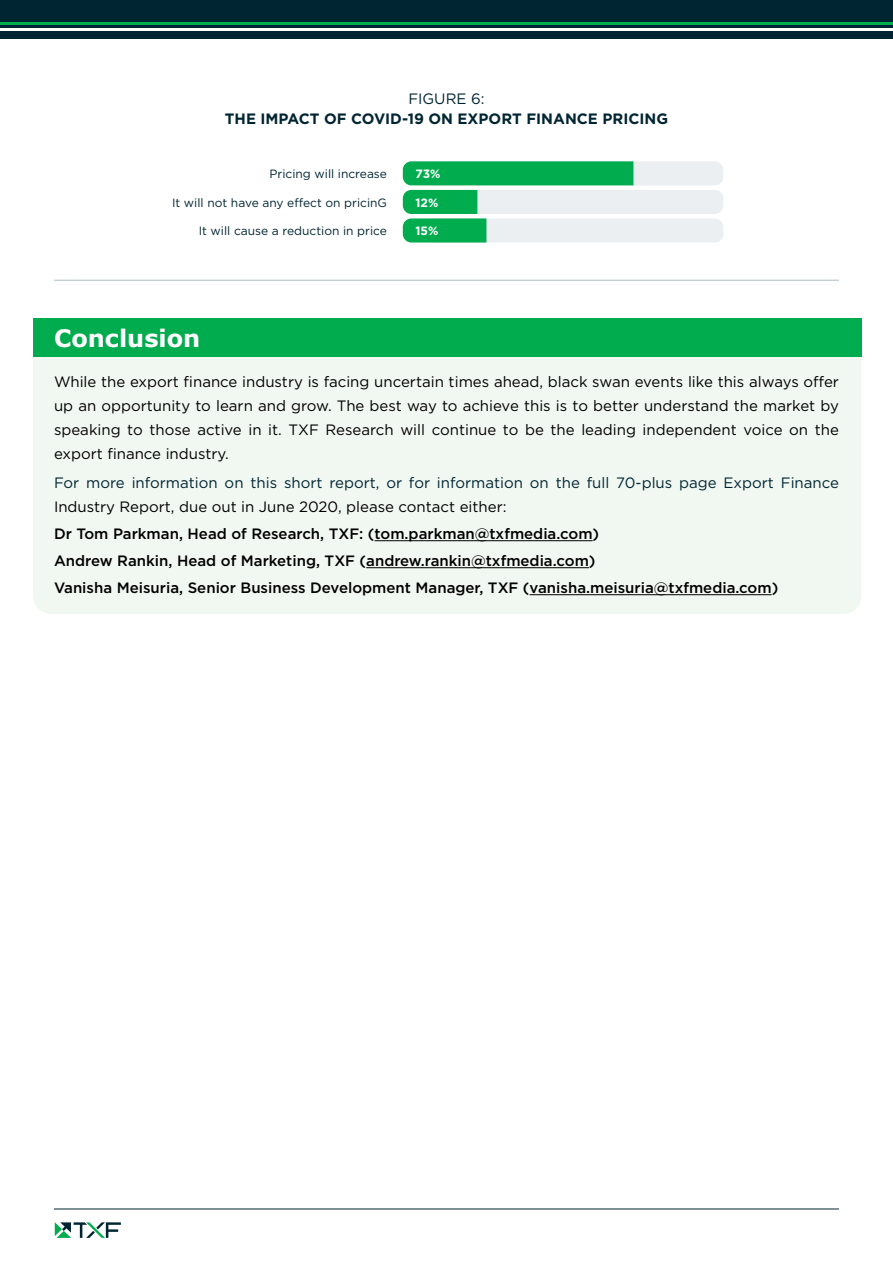
<style>
.page{position:relative;width:893px;height:1263px;background:#fff}
.page>*{position:absolute;margin:0;border:0;box-sizing:border-box;transform-origin:0 0}
.t1{font:700 24px "Verdana";color:#fff}
.t2{font:15px/24px "Gotham";color:#000;text-align:justify}
.t3{font:500 15px/27px "Gotham";color:#000}
.t4{font:15px "Gotham";color:#002532}
.t5{font:700 15px "Gotham";color:#002532}
.t6{font:12px "Gotham";color:#002532}
.t7{font:700 12px "Gotham";color:#fff}
</style>
<div class="page">
<hr style="left:54px;top:1208px;width:785px;height:1px;background:#002532">
<svg style="left:55px;top:1222px;width:66px;height:16px"></svg>
<div style="left:0;top:0;width:893px;height:39px;background:#002532"></div>
<hr style="left:0;top:28px;width:893px;height:2px;background:#fff">
<hr style="left:0;top:22px;width:893px;height:2px;background:#00ac4e">
<div style="left:33px;top:357px;width:828px;height:257px;background:#f1f8f1"></div>
<div style="left:33px;top:318px;width:828px;height:39px;background:#00ac4e"></div>
<hr style="left:375px;top:540px;width:218px;height:1px;background:#000">
<hr style="left:366px;top:567px;width:223px;height:1px;background:#000">
<hr style="left:530px;top:594px;width:242px;height:1px;background:#000">
<svg style="left:403px;top:161px;width:320px;height:81px;background:#9ad8b8"></svg>
<hr style="left:54px;top:280px;width:785px;height:1px;background:#adbcc5">
<p class="t4" style="left:408px;top:89px;width:78px">FIGURE 6:</p>
<p class="t5" style="left:225px;top:109px;width:445px">THE IMPACT OF COVID-19 ON EXPORT FINANCE PRICING</p>
<p class="t6" style="left:269px;top:166px;width:119px">Pricing will increase</p>
<p class="t6" style="left:172px;top:195px;width:217px">It will not have any effect on pricinG</p>
<p class="t6" style="left:199px;top:223px;width:190px">It will cause a reduction in price</p>
<p class="t7" style="left:416px;top:166px;width:26px">73%</p>
<p class="t7" style="left:416px;top:195px;width:24px">12%</p>
<p class="t7" style="left:416px;top:223px;width:24px">15%</p>
<h1 class="t1" style="left:54px;top:322px;width:148px">Conclusion</h1>
<p class="t2" style="left:54px;top:370px;width:786px">While the export finance industry is facing uncertain times ahead, black swan events like this always offer up an opportunity to learn and grow. The best way to achieve this is to better understand the market by speaking to those active in it. TXF Research will continue to be the leading independent voice on the export finance industry.</p>
<p class="t4" style="left:54px;top:473px;width:786px">For more information on this short report, or for information on the full 70-plus page Export Finance</p>
<p class="t2" style="left:54px;top:494px;width:454px">Industry Report, due out in June 2020, please contact either:</p>
<p class="t3" style="left:54px;top:520px;width:726px">Dr Tom Parkman, Head of Research, TXF: (tom.parkman@txfmedia.com)<br>Andrew Rankin, Head of Marketing, TXF (andrew.rankin@txfmedia.com)<br>Vanisha Meisuria, Senior Business Development Manager, TXF (vanisha.meisuria@txfmedia.com)</p>
</div>
